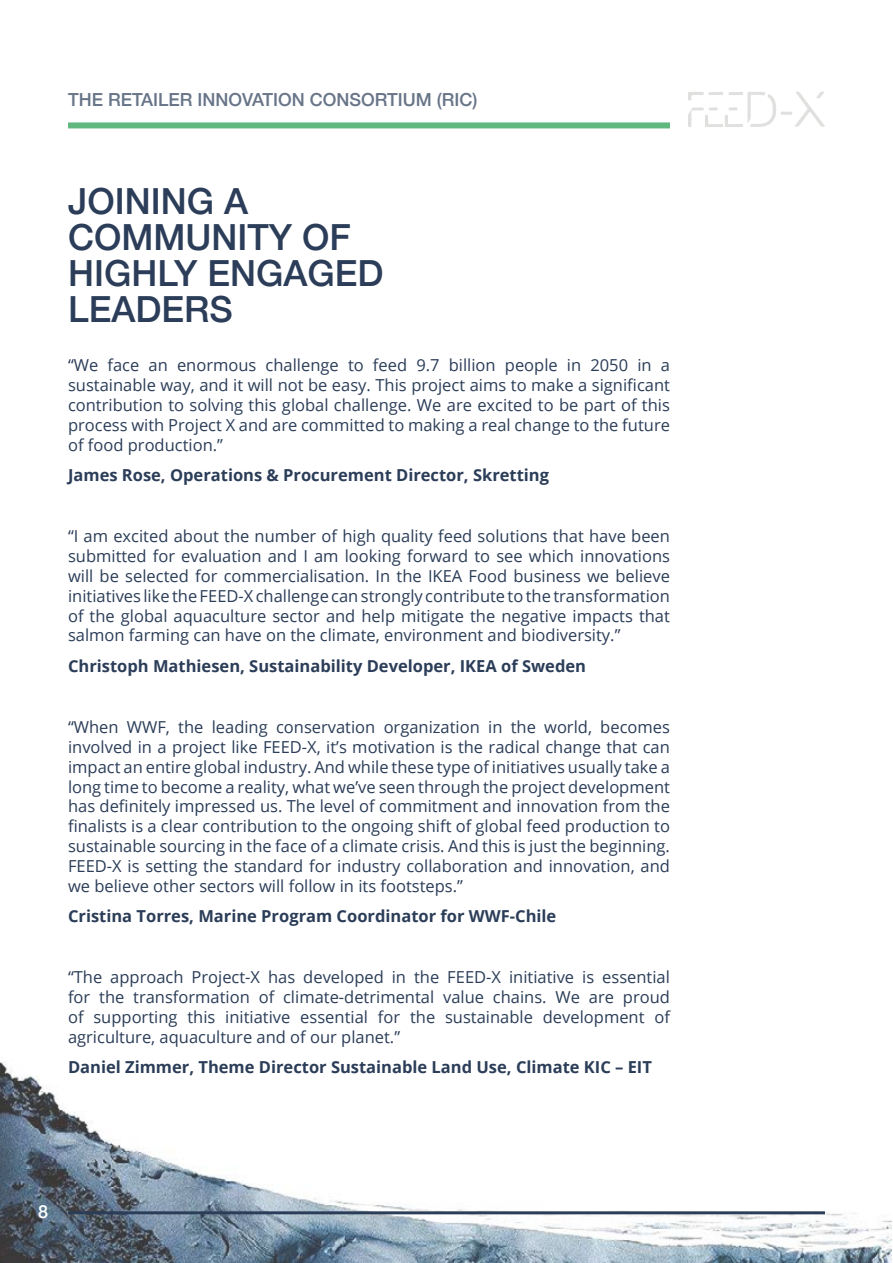
<style>
.page{position:relative;width:893px;height:1263px;background:#fff}
.page>*{position:absolute;margin:0;border:0;box-sizing:border-box;transform-origin:0 0}
.t1{font:500 36px "Helvetica Neue";color:#2b3d58}
.t2{font:500 18px "Helvetica Neue";color:#687588}
.t3{font:500 18px "Helvetica Neue";color:#fff}
.body{font:16.5px/19.8px "Open Sans";color:#2b3d58;text-align:justify}
.body-2{font:700 16.5px "Open Sans";color:#2b3d58}
</style>
<div class="page">
<img style="left:0;top:1062px;width:892px;height:201px">
<svg style="left:688px;top:91px;width:137px;height:36px"></svg>
<div style="left:68px;top:122px;width:602px;height:6px;background:#61b87f"></div>
<hr style="left:68px;top:1211px;width:757px;height:3px;background:#2b3d58">
<p class="t2" style="left:68px;top:85px;width:411px">THE RETAILER INNOVATION CONSORTIUM (RIC)</p>
<p class="t1" style="left:68px;top:172px;width:182px">JOINING A</p>
<p class="t1" style="left:68px;top:208px;width:284px">COMMUNITY OF</p>
<p class="t1" style="left:68px;top:244px;width:317px">HIGHLY ENGAGED</p>
<p class="t1" style="left:68px;top:280px;width:166px">LEADERS</p>
<p class="body" style="left:68px;top:355px;width:603px">“We face an enormous challenge to feed 9.7 billion people in 2050 in a sustainable way, and it will not be easy. This project aims to make a significant contribution to solving this global challenge. We are excited to be part of this process with Project X and are committed to making a real change to the future of food production.”</p>
<p class="body-2" style="left:68px;top:463px;width:483px">James Rose, Operations &amp; Procurement Director, Skretting</p>
<p class="body" style="left:68px;top:526px;width:603px">“I am excited about the number of high quality feed solutions that have been submitted for evaluation and I am looking forward to see which innovations will be selected for commercialisation. In the IKEA Food business we believe initiatives like the FEED-X challenge can strongly contribute to the transformation of the global aquaculture sector and help mitigate the negative impacts that salmon farming can have on the climate, environment and biodiversity.”</p>
<p class="body-2" style="left:68px;top:654px;width:520px">Christoph Mathiesen, Sustainability Developer, IKEA of Sweden</p>
<p class="body" style="left:68px;top:717px;width:603px">“When WWF, the leading conservation organization in the world, becomes involved in a project like FEED-X, it’s motivation is the radical change that can impact an entire global industry. And while these type of initiatives usually take a long time to become a reality, what we’ve seen through the project development has definitely impressed us. The level of commitment and innovation from the finalists is a clear contribution to the ongoing shift of global feed production to sustainable sourcing in the face of a climate crisis. And this is just the beginning.<br>FEED-X is setting the standard for industry collaboration and innovation, and we believe other sectors will follow in its footsteps.”</p>
<p class="body-2" style="left:68px;top:904px;width:490px">Cristina Torres, Marine Program Coordinator for WWF-Chile</p>
<p class="body" style="left:68px;top:967px;width:603px">“The approach Project-X has developed in the FEED-X initiative is essential for the transformation of climate-detrimental value chains. We are proud of supporting this initiative essential for the sustainable development of agriculture, aquaculture and of our planet.”</p>
<p class="body-2" style="left:68px;top:1056px;width:585px">Daniel Zimmer, Theme Director Sustainable Land Use, Climate KIC – EIT</p>
<p class="t3" style="left:38px;top:1197px;width:12px">8</p>
</div>
